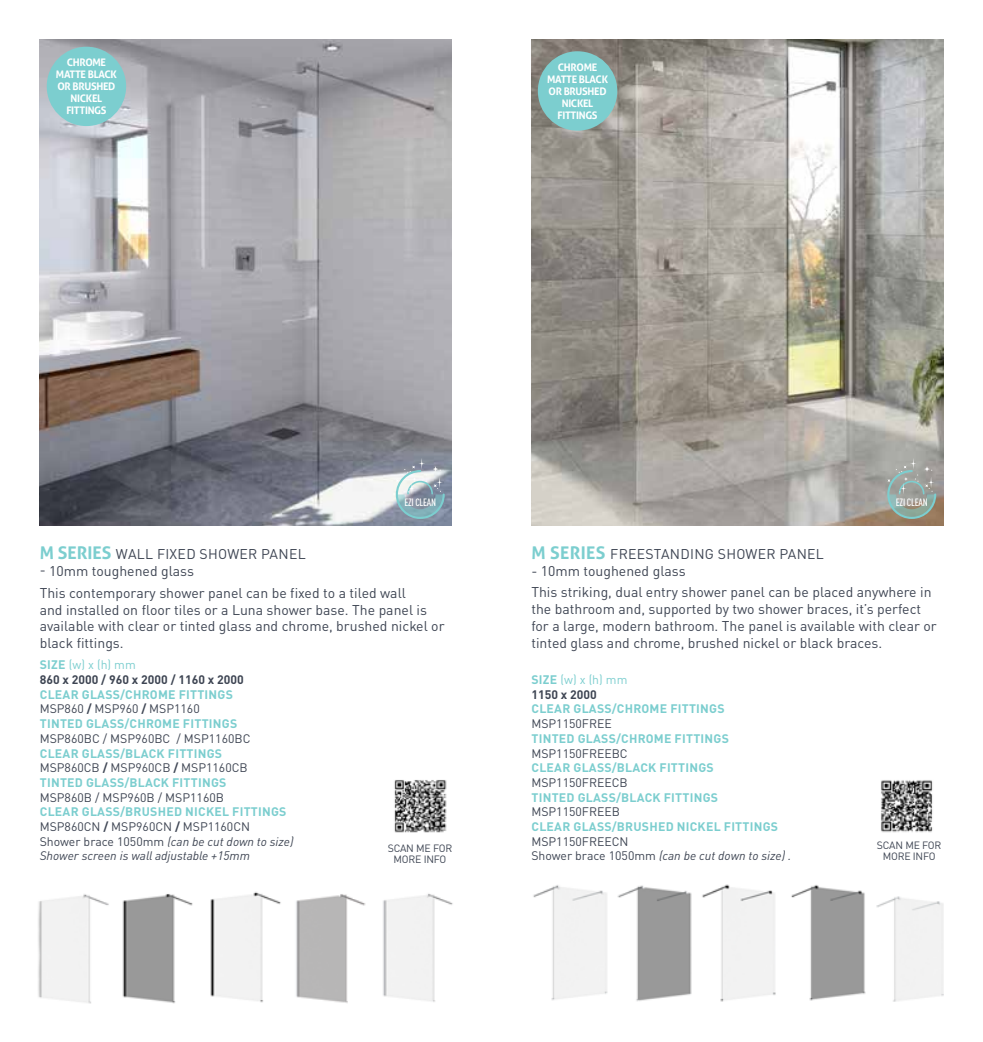
<style>
.page{position:relative;width:983px;height:1042px;background:#fff}
.page>*{position:absolute;margin:0;border:0;box-sizing:border-box;transform-origin:0 0}
.t1{font:14px/16.8px "DIN Pro";color:#3e4553}
.t2{font:14px "DIN Pro";letter-spacing:.02em;color:#3e4553}
.t3{font:700 12.25px/14.7px "DIN Pro";letter-spacing:.02em;color:#7ccecf}
.t4{font:12.25px/14.7px "DIN Pro";color:#3e4553}
.t5{font:italic 12.25px/14.7px "DIN Pro";color:#3e4553}
.t6{font:700 12.25px/14.7px "DIN Pro";color:#3e4553}
.t7{font:12.25px/14.7px "DIN Pro";color:#7ccecf}
.t8{font:10.5px/10.5px "DIN Pro";letter-spacing:-.02em;color:#3e4553;text-align:center}
.t9{font:500 condensed 10.5px "DIN Pro";letter-spacing:-.02em;color:#fff}
.t10{font:700 10.33px/11.9px "Aller";letter-spacing:-.03em;color:#fff;text-align:center}
.s1{font-family:"Aller";font-weight:700;font-size:17.5px;color:#7ccecf}
.s2{color:#7ccecf}
.s3{font-weight:400;color:#7ccecf}
.s4{font-weight:400;color:#3e4553}
.s5{color:#3e4553}
.s6{font-weight:700;font-style:normal;color:#7ccecf}
.s7{font-style:normal}
.s8{font-weight:700;font-style:normal}
.s9{font-weight:700}
.s10{font-weight:700;color:#3e4553}
.s11{font-style:italic}
</style>
<div class="page">
<img style="left:40px;top:40px;width:411px;height:486px">
<img style="left:383px;top:893px;width:70px;height:109px">
<img style="left:210px;top:892px;width:71px;height:111px">
<img style="left:296px;top:894px;width:70px;height:109px">
<img style="left:122px;top:894px;width:71px;height:110px">
<img style="left:38px;top:894px;width:71px;height:110px">
<img style="left:394px;top:780px;width:53px;height:53px">
<svg style="left:394px;top:458px;width:51px;height:62px;background:#9badb8"></svg>
<div style="left:47px;top:47px;width:79px;height:79px;background:#7ccecf;border-radius:50%"></div>
<img style="left:533px;top:885px;width:74px;height:116px">
<img style="left:531px;top:40px;width:412px;height:486px">
<img style="left:881px;top:780px;width:52px;height:53px">
<img style="left:702px;top:884px;width:74px;height:117px">
<img style="left:617px;top:885px;width:74px;height:116px">
<img style="left:791px;top:885px;width:73px;height:116px">
<img style="left:876px;top:896px;width:68px;height:106px">
<svg style="left:886px;top:458px;width:51px;height:62px;background:#9ba49c"></svg>
<div style="left:537px;top:51px;width:80px;height:80px;background:#7ccecf;border-radius:50%"></div>
<p class="t10" style="left:56px;top:57px;width:62px">CHROME<br>MATTE BLACK<br>OR BRUSHED<br>NICKEL<br>FITTINGS</p>
<p class="t10" style="left:547px;top:61px;width:62px">CHROME<br>MATTE BLACK<br>OR BRUSHED<br>NICKEL<br>FITTINGS</p>
<p class="t9" style="left:404px;top:495px;width:33px">EZI CLEAN</p>
<p class="t2" style="left:40px;top:543px;width:267px"><span class="s1">M SERIES</span> WALL FIXED SHOWER PANEL</p>
<p class="t1" style="left:40px;top:559px;width:367px;line-height:21.7px">- 10mm toughened glass<br>This contemporary shower panel can be fixed to a tiled wall</p>
<p class="t1" style="left:40px;top:600px;width:406px">and installed on floor tiles or a Luna shower base. The panel is available with clear or tinted glass and chrome, brushed nickel or black fittings.</p>
<p class="t6" style="left:40px;top:656px;width:205px"><span class="s2">SIZE</span> <span class="s3">(w) x (h) mm<br></span>860 x 2000 / 960 x 2000 / 1160 x 2000</p>
<p class="t3" style="left:40px;top:685px;width:199px">CLEAR GLASS/CHROME FITTINGS<br><span class="s4">MSP860</span> <span class="s5">/</span> <span class="s4">MSP960</span> <span class="s5">/</span> <span class="s4">MSP1160<br></span>TINTED GLASS/CHROME FITTINGS</p>
<p class="t4" style="left:40px;top:730px;width:212px">MSP860BC / MSP960BC / MSP1160BC</p>
<p class="t3" style="left:40px;top:744px;width:209px">CLEAR GLASS/BLACK FITTINGS<br><span class="s4">MSP860CB</span> <span class="s5">/</span> <span class="s4">MSP960CB</span> <span class="s5">/</span> <span class="s4">MSP1160CB<br></span>TINTED GLASS/BLACK FITTINGS</p>
<p class="t4" style="left:40px;top:788px;width:186px">MSP860B / MSP960B / MSP1160B</p>
<p class="t5" style="left:40px;top:803px;width:255px"><span class="s6">CLEAR GLASS/BRUSHED NICKEL FITTINGS </span><span class="s7">MSP860CN</span> <span class="s8">/</span> <span class="s7">MSP960CN</span> <span class="s8">/</span> <span class="s7">MSP1160CN Shower brace 1050mm</span> (can be cut down to size)<br>Shower screen is wall adjustable +15mm</p>
<p class="t8" style="left:387px;top:842px;width:66px">SCAN ME FOR<br>MORE INFO</p>
<p class="t9" style="left:895px;top:495px;width:33px">EZI CLEAN</p>
<p class="t2" style="left:531px;top:542px;width:294px"><span class="s1">M SERIES</span> FREESTANDING SHOWER PANEL</p>
<p class="t1" style="left:531px;top:558px;width:401px;line-height:21.7px">- 10mm toughened glass<br>This striking, dual entry shower panel can be placed anywhere in</p>
<p class="t1" style="left:531px;top:599px;width:407px">the bathroom and, supported by two shower braces, it’s perfect for a large, modern bathroom. The panel is available with clear or tinted glass and chrome, brushed nickel or black braces.</p>
<p class="t7" style="left:531px;top:671px;width:98px"><span class="s9">SIZE</span> (w) x (h) mm<br><span class="s10">1150 x 2000</span></p>
<p class="t3" style="left:531px;top:700px;width:195px">CLEAR GLASS/CHROME FITTINGS</p>
<p class="t4" style="left:531px;top:715px;width:82px">MSP1150FREE</p>
<p class="t3" style="left:531px;top:729px;width:199px">TINTED GLASS/CHROME FITTINGS</p>
<p class="t4" style="left:531px;top:744px;width:98px">MSP1150FREEBC</p>
<p class="t3" style="left:531px;top:759px;width:184px">CLEAR GLASS/BLACK FITTINGS</p>
<p class="t4" style="left:531px;top:774px;width:98px">MSP1150FREECB</p>
<p class="t3" style="left:531px;top:788px;width:188px">TINTED GLASS/BLACK FITTINGS</p>
<p class="t4" style="left:531px;top:803px;width:90px">MSP1150FREEB</p>
<p class="t3" style="left:531px;top:818px;width:248px">CLEAR GLASS/BRUSHED NICKEL FITTINGS</p>
<p class="t4" style="left:531px;top:833px;width:261px">MSP1150FREECN<br>Shower brace 1050mm <span class="s11">(can be cut down to size) .</span></p>
<p class="t8" style="left:876px;top:839px;width:66px">SCAN ME FOR<br>MORE INFO</p>
</div>
